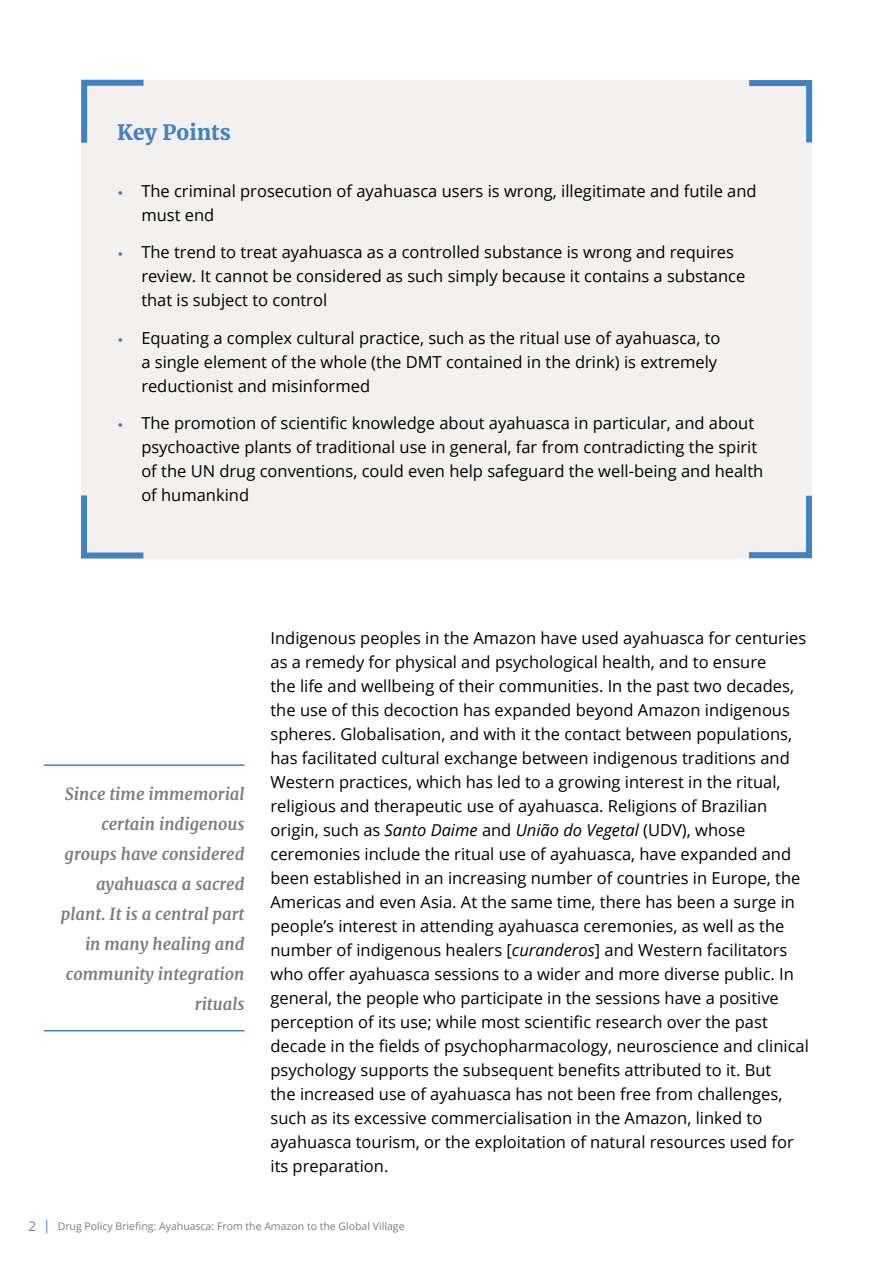
<style>
.page{position:relative;width:893px;height:1263px;background:#fff}
.page>*{position:absolute;margin:0;border:0;box-sizing:border-box;transform-origin:0 0}
.t1{font:700 21px "Merriweather";color:#4282c3}
.t2{font:16.5px/24px "Open Sans";color:#000}
.t3{font:italic 700 16.5px/30px "Merriweather";color:#7c7c81;text-align:right}
.t4{font:10.5px "Open Sans";color:#7c7c81}
.s1{font-family:"Texta";font-weight:900;font-size:18px;color:#4282c3}
.s2{font-style:italic}
.s3{font-size:13.5px}
.s4{font-size:13.5px;color:#4282c3}
</style>
<div class="page">
<div style="left:81px;top:80px;width:731px;height:478px;background:#f2f1ef"></div>
<svg style="left:81px;top:79px;width:63px;height:64px"></svg>
<svg style="left:749px;top:80px;width:64px;height:63px"></svg>
<svg style="left:81px;top:495px;width:68px;height:64px"></svg>
<svg style="left:743px;top:495px;width:69px;height:64px"></svg>
<hr style="left:44px;top:764px;width:201px;height:2px;background:#4282c3">
<hr style="left:44px;top:1030px;width:201px;height:1px;background:#4282c3">
<p class="t1" style="left:117px;top:120px;width:115px">Key Points</p>
<p class="t2" style="left:141px;top:178px;width:617px;text-indent:-24px"><span class="s1">•</span> The criminal prosecution of ayahuasca users is wrong, illegitimate and futile and must end</p>
<p class="t2" style="left:141px;top:240px;width:605px;text-indent:-24px"><span class="s1">•</span> The trend to treat ayahuasca as a controlled substance is wrong and requires review. It cannot be considered as such simply because it contains a substance that is subject to control</p>
<p class="t2" style="left:141px;top:325px;width:581px;text-indent:-24px"><span class="s1">•</span> Equating a complex cultural practice, such as the ritual use of ayahuasca, to a single element of the whole (the DMT contained in the drink) is extremely reductionist and misinformed</p>
<p class="t2" style="left:141px;top:411px;width:624px;text-indent:-24px"><span class="s1">•</span> The promotion of scientific knowledge about ayahuasca in particular, and about psychoactive plants of traditional use in general, far from contradicting the spirit of the UN drug conventions, could even help safeguard the well-being and health of humankind</p>
<p class="t3" style="left:61px;top:779px;width:185px">Since time immemorial certain indigenous groups have considered ayahuasca a sacred plant. It is a central part in many healing and community integration rituals</p>
<p class="t2" style="left:270px;top:626px;width:540px">Indigenous peoples in the Amazon have used ayahuasca for centuries as a remedy for physical and psychological health, and to ensure<br>the life and wellbeing of their communities. In the past two decades, the use of this decoction has expanded beyond Amazon indigenous spheres. Globalisation, and with it the contact between populations, has facilitated cultural exchange between indigenous traditions and Western practices, which has led to a growing interest in the ritual, religious and therapeutic use of ayahuasca. Religions of Brazilian origin, such as <span class="s2">Santo Daime</span> and <span class="s2">União do Vegetal</span> (UDV), whose ceremonies include the ritual use of ayahuasca, have expanded and been established in an increasing number of countries in Europe, the Americas and even Asia. At the same time, there has been a surge in people’s interest in attending ayahuasca ceremonies, as well as the number of indigenous healers [<span class="s2">curanderos</span>] and Western facilitators who offer ayahuasca sessions to a wider and more diverse public. In general, the people who participate in the sessions have a positive perception of its use; while most scientific research over the past decade in the fields of psychopharmacology, neuroscience and clinical psychology supports the subsequent benefits attributed to it. But<br>the increased use of ayahuasca has not been free from challenges, such as its excessive commercialisation in the Amazon, linked to ayahuasca tourism, or the exploitation of natural resources used for its preparation.</p>
<p class="t4" style="left:29px;top:1218px;width:378px"><span class="s3">2</span> <span class="s4">|</span> Drug Policy Briefing: Ayahuasca: From the Amazon to the Global Village</p>
</div>
